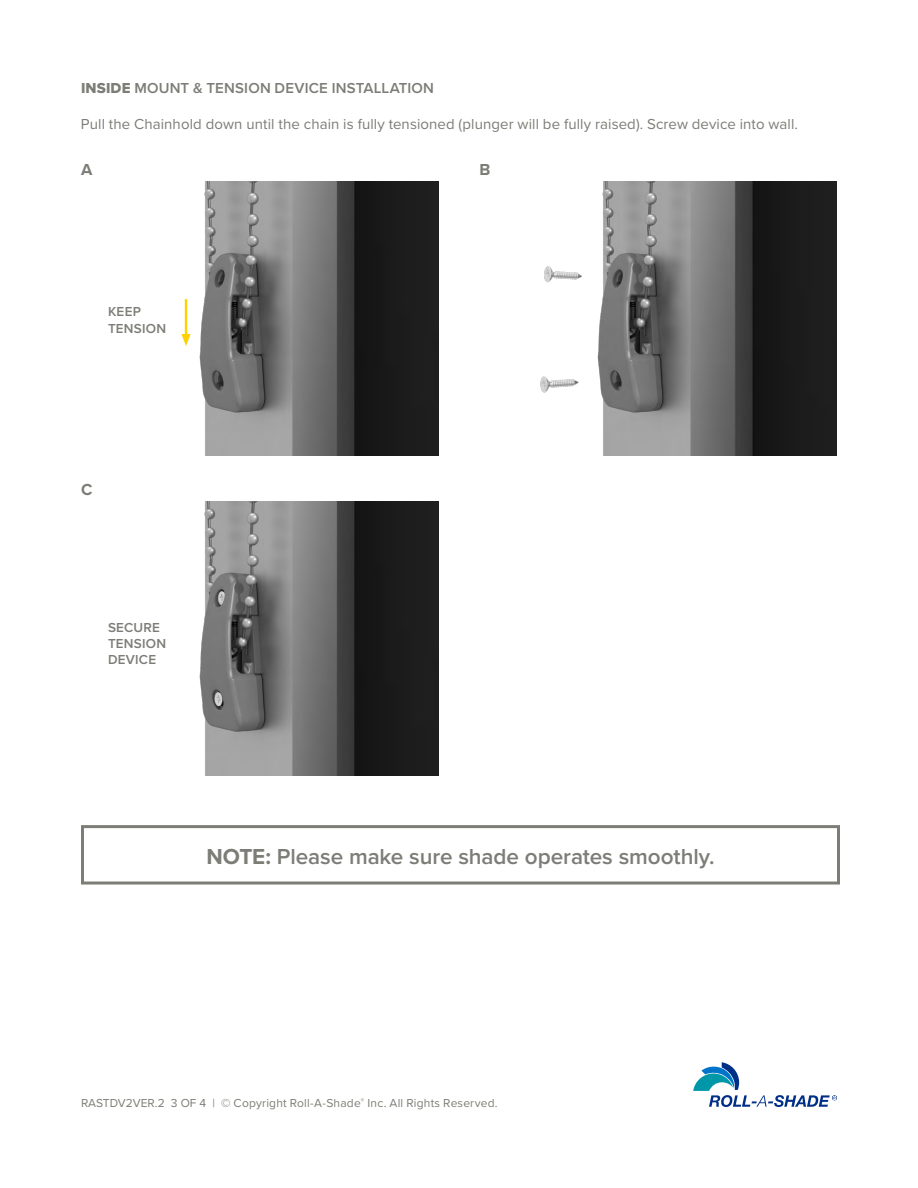
<style>
.page{position:relative;width:918px;height:1188px;background:#fff}
.page>*{position:absolute;margin:0;border:0;box-sizing:border-box;transform-origin:0 0}
.t1{font:600 22.5px "Proxima Nova";letter-spacing:-.005em;color:#7c7d76}
.t2{font:700 16.5px "Proxima Nova";color:#7c7d76}
.t3{font:15px "Proxima Nova";letter-spacing:.005em;color:#7c7d76}
.t4{font:600 15px "Proxima Nova";letter-spacing:.01em;color:#7c7d76}
.t5{font:600 13.5px/16.2px "Proxima Nova";letter-spacing:.015em;color:#7c7d76}
.t6{font:12px "Proxima Nova";letter-spacing:.015em;color:#7c7d76}
.s1{font-family:"Proxima Nova Extrabld";font-weight:400}
.s2{font-weight:700}
</style>
<div class="page">
<svg style="left:693px;top:1062px;width:144px;height:45px"></svg>
<img style="left:184px;top:181px;width:255px;height:275px">
<img style="left:199px;top:501px;width:240px;height:274px">
<img style="left:540px;top:181px;width:297px;height:275px">
<hr style="left:185px;top:299px;width:2px;height:37px;background:#fed103">
<svg style="left:181px;top:334px;width:10px;height:12px"></svg>
<div style="left:81px;top:825px;width:759px;height:60px;border:3px solid #7c7d76"></div>
<p class="t4" style="left:81px;top:77px;width:355px"><span class="s1">INSIDE</span> MOUNT &amp; TENSION DEVICE INSTALLATION</p>
<p class="t3" style="left:81px;top:113px;width:718px">Pull the Chainhold down until the chain is fully tensioned (plunger will be fully raised). Screw device into wall.</p>
<p class="t2" style="left:81px;top:157px;width:13px">A</p>
<p class="t5" style="left:108px;top:303px;width:60px">KEEP<br>TENSION</p>
<p class="t2" style="left:81px;top:477px;width:13px">C</p>
<p class="t5" style="left:108px;top:619px;width:60px">SECURE<br>TENSION<br>DEVICE</p>
<p class="t2" style="left:480px;top:157px;width:12px">B</p>
<h1 class="t1" style="left:206px;top:839px;width:510px"><span class="s2">NOTE:</span> Please make sure shade operates smoothly.</h1>
<p class="t6" style="left:81px;top:1094px;width:418px">RASTDV2VER.2 3 OF 4 | © Copyright Roll-A-Shade<sup>®</sup> Inc. All Rights Reserved.</p>
</div>
